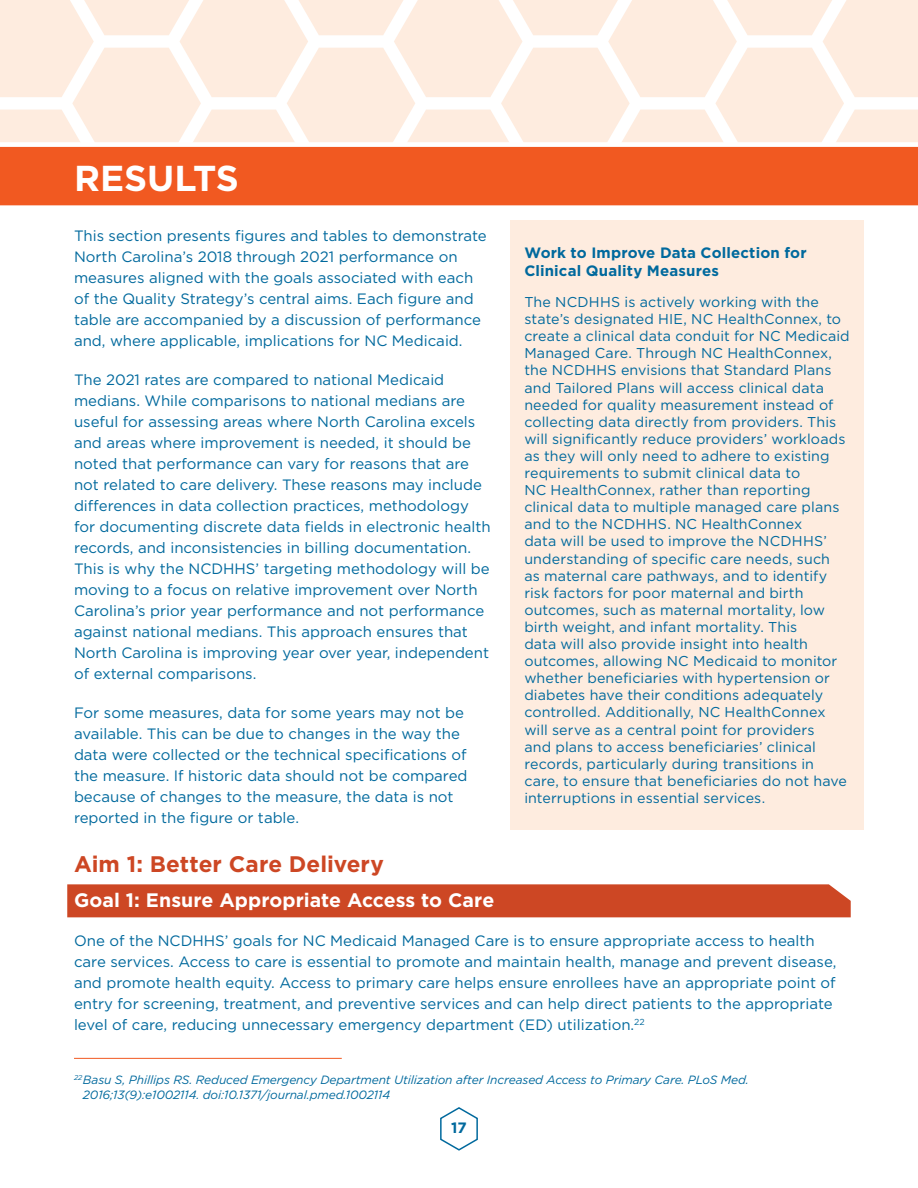
<style>
.page{position:relative;width:918px;height:1188px;background:#fff}
.page>*{position:absolute;margin:0;border:0;box-sizing:border-box;transform-origin:0 0}
.t1{font:700 36px "Gotham";color:#fff}
.Subhead_1{font:700 22.5px "Gotham";color:#cd4724}
.Subhead_2{font:700 19.5px "Gotham";color:#fff}
.t2{font:15px/21px "Gotham";color:#00699d}
.t3{font:700 15px/18px "Gotham";letter-spacing:.01em;color:#00699d}
.t4{font:14.25px/17.1px "Gotham";letter-spacing:.01em;color:#00699d}
.Footnote{font:italic 12px/15px "Gotham";letter-spacing:-.01em;color:#00699d}
</style>
<div class="page">
<svg style="left:440px;top:1107px;width:38px;height:44px"></svg>
<svg style="left:0;top:0;width:918px;height:142px;fill:#feecdf"></svg>
<div style="left:0;top:146px;width:918px;height:60px;background:#f15921"></div>
<div style="left:511px;top:220px;width:353px;height:609px;background:#feecdf"></div>
<div style="left:67px;top:884px;width:784px;height:33px;background:#cd4724"></div>
<hr style="left:74px;top:1058px;width:268px;height:1px;background:#f15921">
<p class="t1" style="left:74px;top:155px;width:166px">RESULTS</p>
<p class="t2" style="left:74px;top:225px;width:414px">This section presents figures and tables to demonstrate North Carolina’s 2018 through 2021 performance on measures aligned with the goals associated with each of the Quality Strategy’s central aims. Each figure and table are accompanied by a discussion of performance and, where applicable, implications for NC Medicaid.</p>
<p class="t2" style="left:74px;top:369px;width:418px">The 2021 rates are compared to national Medicaid medians. While comparisons to national medians are useful for assessing areas where North Carolina excels and areas where improvement is needed, it should be noted that performance can vary for reasons that are not related to care delivery. These reasons may include differences in data collection practices, methodology for documenting discrete data fields in electronic health records, and inconsistencies in billing documentation.<br>This is why the NCDHHS’ targeting methodology will be moving to a focus on relative improvement over North Carolina’s prior year performance and not performance against national medians. This approach ensures that North Carolina is improving year over year, independent of external comparisons.</p>
<p class="t2" style="left:74px;top:701px;width:395px">For some measures, data for some years may not be available. This can be due to changes in the way the data were collected or the technical specifications of the measure. If historic data should not be compared because of changes to the measure, the data is not reported in the figure or table.</p>
<p class="Subhead_1" style="left:74px;top:849px;width:311px">Aim 1: Better Care Delivery</p>
<p class="Subhead_2" style="left:74px;top:887px;width:422px">Goal 1: Ensure Appropriate Access to Care</p>
<p class="t2" style="left:74px;top:929px;width:764px">One of the NCDHHS’ goals for NC Medicaid Managed Care is to ensure appropriate access to health care services. Access to care is essential to promote and maintain health, manage and prevent disease, and promote health equity. Access to primary care helps ensure enrollees have an appropriate point of entry for screening, treatment, and preventive services and can help direct patients to the appropriate level of care, reducing unnecessary emergency department (ED) utilization. <sup>22</sup></p>
<p class="t3" style="left:524px;top:244px;width:284px">Work to Improve Data Collection for<br>Clinical Quality Measures</p>
<p class="t4" style="left:524px;top:293px;width:327px">The NCDHHS is actively working with the state’s designated HIE, NC HealthConnex, to create a clinical data conduit for NC Medicaid Managed Care. Through NC HealthConnex, the NCDHHS envisions that Standard Plans and Tailored Plans will access clinical data needed for quality measurement instead of collecting data directly from providers. This will significantly reduce providers’ workloads as they will only need to adhere to existing requirements to submit clinical data to<br>NC HealthConnex, rather than reporting clinical data to multiple managed care plans and to the NCDHHS. NC HealthConnex<br>data will be used to improve the NCDHHS’ understanding of specific care needs, such<br>as maternal care pathways, and to identify risk factors for poor maternal and birth outcomes, such as maternal mortality, low birth weight, and infant mortality. This<br>data will also provide insight into health outcomes, allowing NC Medicaid to monitor whether beneficiaries with hypertension or diabetes have their conditions adequately controlled. Additionally, NC HealthConnex will serve as a central point for providers<br>and plans to access beneficiaries’ clinical records, particularly during transitions in care, to ensure that beneficiaries do not have interruptions in essential services.</p>
<p class="Footnote" style="left:83px;top:1072px;width:668px;text-indent:-9px"><sup>22</sup>Basu S, Phillips RS. Reduced Emergency Department Utilization after Increased Access to Primary Care. PLoS Med.<br>2016;13(9):e1002114. doi:10.1371/journal.pmed.1002114</p>
<p class="t3" style="left:451px;top:1119px;width:17px">17</p>
</div>
